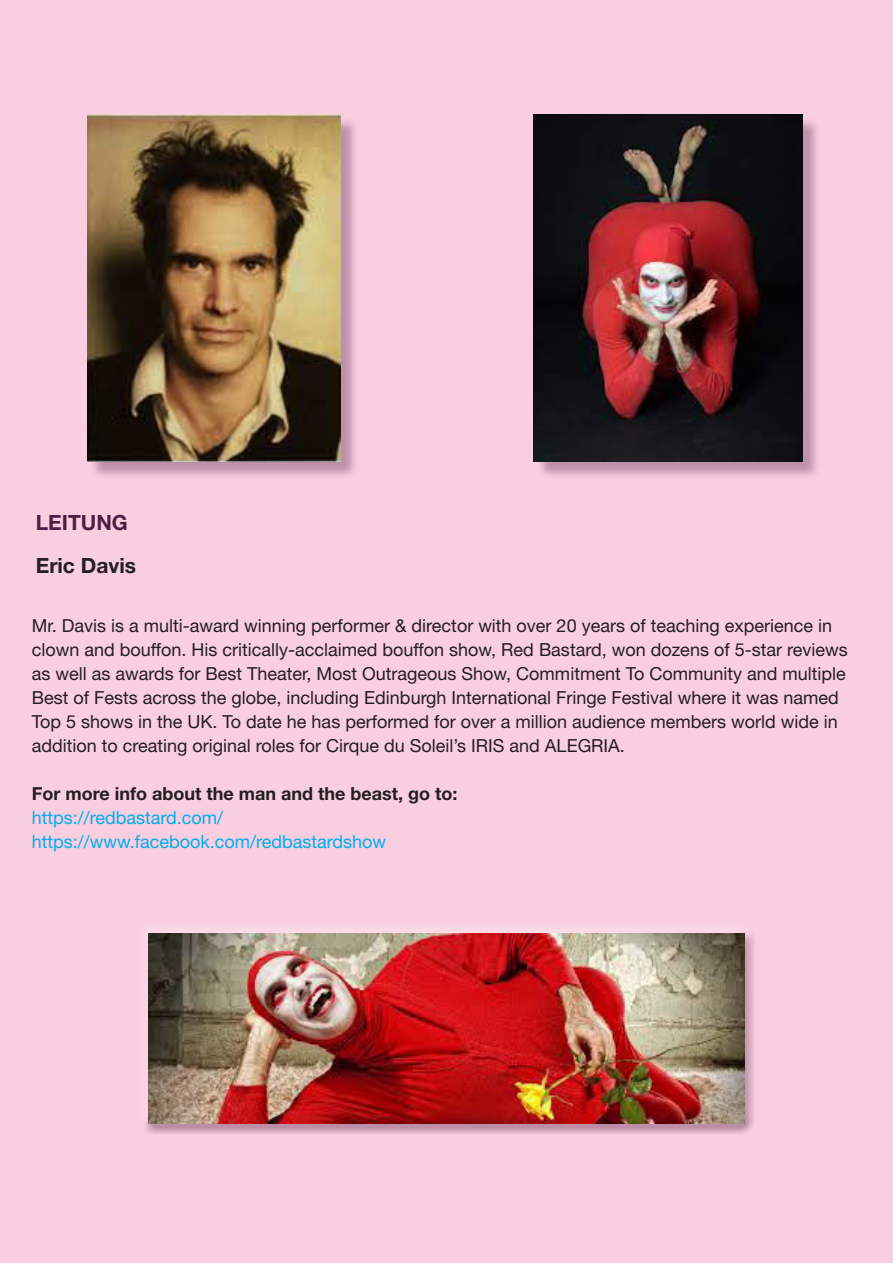
<style>
.page{position:relative;width:893px;height:1263px;background:#f9cee0}
.page>*{position:absolute;margin:0;border:0;box-sizing:border-box;transform-origin:0 0}
.t1{font:700 21px "Helvetica Neue LT Std";color:#231f20}
.t2{font:700 21px "Helvetica Neue LT Std";color:#4f1d46}
.t3{font:18px/24px "Helvetica Neue LT Std";color:#231f20}
.t4{font:18px "Helvetica Neue LT Std";color:#00aeef}
.t5{font:700 18px "Helvetica Neue LT Std";color:#231f20}
</style>
<div class="page">
<div style="left:89px;top:117px;width:270px;height:363px;background:#4f1d46;opacity:.35"></div>
<img style="left:87px;top:115px;width:253px;height:346px">
<div style="left:536px;top:117px;width:285px;height:363px;background:#4f1d46;opacity:.35"></div>
<img style="left:534px;top:115px;width:268px;height:346px">
<div style="left:140px;top:926px;width:615px;height:209px;background:#4f1d46;opacity:.35"></div>
<img style="left:149px;top:933px;width:595px;height:191px">
<p class="t2" style="left:36px;top:509px;width:94px">LEITUNG</p>
<p class="t1" style="left:36px;top:552px;width:102px">Eric Davis</p>
<p class="t3" style="left:32px;top:613px;width:817px">Mr. Davis is a multi-award winning performer &amp; director with over 20 years of teaching experience in clown and bouffon. His critically-acclaimed bouffon show, Red Bastard, won dozens of 5-star reviews as well as awards for Best Theater, Most Outrageous Show, Commitment To Community and multiple Best of Fests across the globe, including Edinburgh International Fringe Festival where it was named Top 5 shows in the UK. To date he has performed for over a million audience members world wide in addition to creating original roles for Cirque du Soleil’s IRIS and ALEGRIA.</p>
<p class="t5" style="left:32px;top:782px;width:427px">For more info about the man and the beast, go to:</p>
<p class="t4" style="left:32px;top:806px;width:193px">https://redbastard.com/</p>
<p class="t4" style="left:32px;top:830px;width:356px">https://www.facebook.com/redbastardshow</p>
</div>
